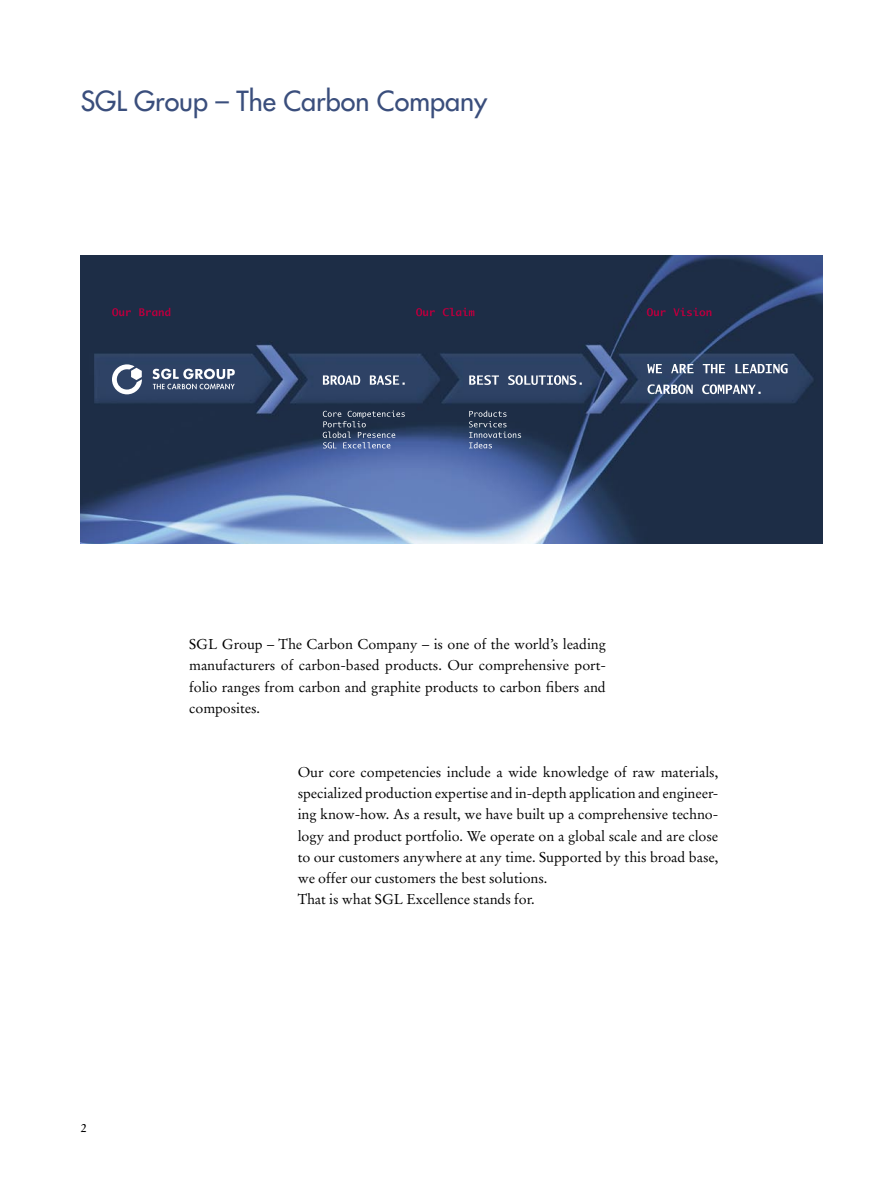
<style>
.page{position:relative;width:893px;height:1191px;background:#fff}
.page>*{position:absolute;margin:0;border:0;box-sizing:border-box;transform-origin:0 0}
._1_Head{font:27px "Futura LT";color:#3a4e7c}
._3_Copy1{font:14.25px/21.3px "Stempel Garamond LT";letter-spacing:-.005em;color:#000;text-align:justify}
.t1{font:12px "Stempel Garamond LT";color:#000}
</style>
<div class="page">
<img style="left:81px;top:255px;width:742px;height:288px">
<svg style="left:152px;top:369px;width:83px;height:20px"></svg>
<svg style="left:112px;top:364px;width:30px;height:30px"></svg>
<svg style="left:112px;top:308px;width:58px;height:8px"></svg>
<svg style="left:416px;top:308px;width:58px;height:8px"></svg>
<svg style="left:647px;top:308px;width:64px;height:8px"></svg>
<svg style="left:323px;top:375px;width:82px;height:10px"></svg>
<svg style="left:323px;top:410px;width:82px;height:38px"></svg>
<svg style="left:469px;top:410px;width:52px;height:38px"></svg>
<svg style="left:469px;top:375px;width:113px;height:10px"></svg>
<svg style="left:647px;top:364px;width:140px;height:9px"></svg>
<svg style="left:647px;top:384px;width:114px;height:10px"></svg>
<p class="_1_Head" style="left:81px;top:83px;width:408px">SGL Group – The Carbon Company</p>
<p class="_3_Copy1" style="left:189px;top:633px;width:418px">SGL Group – The Carbon Company – is one of the world’s leading manufacturers of carbon-based products. Our comprehensive port&shy;folio ranges from carbon and graphite products to carbon fibers and composites.</p>
<p class="t1" style="left:81px;top:1121px;width:7px">2</p>
<p class="_3_Copy1" style="left:298px;top:761px;width:422px">Our core competencies include a wide knowledge of raw materials, specialized production expertise and in-depth application and engineer&shy;ing know-how. As a result, we have built up a comprehensive techno&shy;logy and product portfolio. We operate on a global scale and are close to our customers anywhere at any time. Supported by this broad base, we offer our customers the best solutions.</p>
<p class="_3_Copy1" style="left:298px;top:889px;width:238px">That is what SGL Excellence stands for.</p>
</div>
